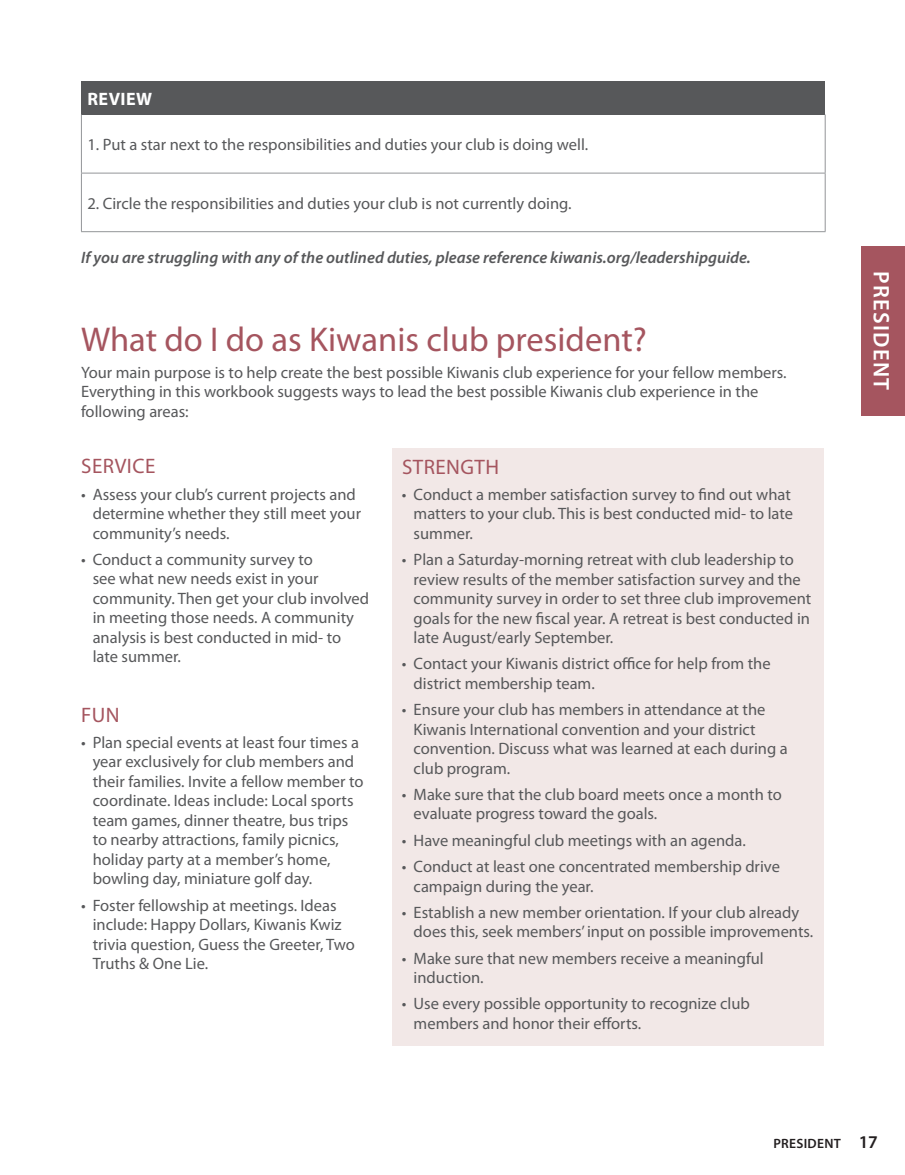
<style>
.page{position:relative;width:905px;height:1175px;background:#fff}
.page>*{position:absolute;margin:0;border:0;box-sizing:border-box;transform-origin:0 0}
.t1{font:34.5px "Myriad Pro";color:#a5555f}
.t2{font:600 22.5px "Myriad Pro";letter-spacing:.06em;color:#fff}
.LG_Subhead_2019{font:21px "Myriad Pro";letter-spacing:.02em;color:#a5555f}
.t3{font:700 18px "Myriad Pro";letter-spacing:.02em;color:#fff}
.CLE_Body_text{font:16.5px/19.5px "Myriad Pro";color:#57585a}
.CLE_Body_text-2{font:italic 600 16.5px "Myriad Pro";color:#57585a}
.t4{font:600 13.5px "Myriad Pro";letter-spacing:.02em;color:#231f20}
.s1{font-size:18px}
</style>
<div class="page">
<div style="left:861px;top:246px;width:43px;height:170px;background:#a5555f"></div>
<div style="left:392px;top:448px;width:432px;height:597px;background:#f2e8e7"></div>
<div style="left:81px;top:81px;width:744px;height:33px;background:#57585a"></div>
<hr style="left:81px;top:114px;width:1px;height:59px;background:#939598">
<hr style="left:824px;top:114px;width:1px;height:59px;background:#939598">
<hr style="left:81px;top:173px;width:744px;height:1px;background:#939598">
<hr style="left:81px;top:173px;width:1px;height:58px;background:#939598">
<hr style="left:824px;top:173px;width:1px;height:58px;background:#939598">
<hr style="left:81px;top:231px;width:744px;height:1px;background:#939598">
<p class="t3" style="left:88px;top:87px;width:66px">REVIEW</p>
<p class="CLE_Body_text" style="left:87px;top:134px;width:501px">1. Put a star next to the responsibilities and duties your club is doing well.</p>
<p class="CLE_Body_text" style="left:87px;top:193px;width:484px">2. Circle the responsibilities and duties your club is not currently doing.</p>
<p class="CLE_Body_text-2" style="left:81px;top:246px;width:671px">If you are struggling with any of the outlined duties, please reference kiwanis.org/leadershipguide.</p>
<p class="t1" style="left:81px;top:318px;width:567px">What do I do as Kiwanis club president?</p>
<p class="CLE_Body_text" style="left:81px;top:362px;width:705px">Your main purpose is to help create the best possible Kiwanis club experience for your fellow members.<br>Everything in this workbook suggests ways to lead the best possible Kiwanis club experience in the following areas:</p>
<p class="LG_Subhead_2019" style="left:81px;top:453px;width:76px">SERVICE</p>
<p class="CLE_Body_text" style="left:93px;top:484px;width:270px;text-indent:-12px">• Assess your club’s current projects and determine whether they still meet your community’s needs.</p>
<p class="CLE_Body_text" style="left:93px;top:549px;width:278px;text-indent:-12px">• Conduct a community survey to<br>see what new needs exist in your community. Then get your club involved in meeting those needs. A community analysis is best conducted in mid- to late summer.</p>
<p class="LG_Subhead_2019" style="left:402px;top:453px;width:98px">STRENGTH</p>
<p class="CLE_Body_text" style="left:413px;top:484px;width:381px;text-indent:-12px">• Conduct a member satisfaction survey to find out what matters to your club. This is best conducted mid- to late summer.</p>
<p class="CLE_Body_text" style="left:413px;top:549px;width:399px;text-indent:-12px">• Plan a Saturday-morning retreat with club leadership to review results of the member satisfaction survey and the community survey in order to set three club improvement goals for the new fiscal year. A retreat is best conducted in late August/early September.</p>
<p class="CLE_Body_text" style="left:413px;top:654px;width:358px;text-indent:-12px">• Contact your Kiwanis district office for help from the district membership team.</p>
<p class="CLE_Body_text" style="left:413px;top:699px;width:375px;text-indent:-12px">• Ensure your club has members in attendance at the Kiwanis International convention and your district convention. Discuss what was learned at each during a club program.</p>
<p class="CLE_Body_text" style="left:413px;top:784px;width:369px;text-indent:-12px">• Make sure that the club board meets once a month to evaluate progress toward the goals.</p>
<p class="CLE_Body_text" style="left:402px;top:830px;width:344px">• Have meaningful club meetings with an agenda.</p>
<p class="CLE_Body_text" style="left:413px;top:856px;width:368px;text-indent:-12px">• Conduct at least one concentrated membership drive campaign during the year.</p>
<p class="CLE_Body_text" style="left:413px;top:902px;width:400px;text-indent:-12px">• Establish a new member orientation. If your club already does this, seek members’ input on possible improvements.</p>
<p class="CLE_Body_text" style="left:413px;top:948px;width:351px;text-indent:-12px">• Make sure that new members receive a meaningful induction.</p>
<p class="CLE_Body_text" style="left:413px;top:993px;width:338px;text-indent:-12px">• Use every possible opportunity to recognize club members and honor their efforts.</p>
<p class="LG_Subhead_2019" style="left:81px;top:701px;width:40px">FUN</p>
<p class="CLE_Body_text" style="left:93px;top:732px;width:272px;text-indent:-12px">• Plan special events at least four times a year exclusively for club members and their families. Invite a fellow member to coordinate. Ideas include: Local sports team games, dinner theatre, bus trips to nearby attractions, family picnics, holiday party at a member’s home, bowling day, miniature golf day.</p>
<p class="CLE_Body_text" style="left:93px;top:895px;width:264px;text-indent:-12px">• Foster fellowship at meetings. Ideas include: Happy Dollars, Kiwanis Kwiz trivia question, Guess the Greeter, Two Truths &amp; One Lie.</p>
<h2 class="t2" style="left:895px;top:271px;width:121px;rotate:90deg">PRESIDENT</h2>
<p class="t4" style="left:773px;top:1134px;width:106px">PRESIDENT <span class="s1">17</span></p>
</div>
